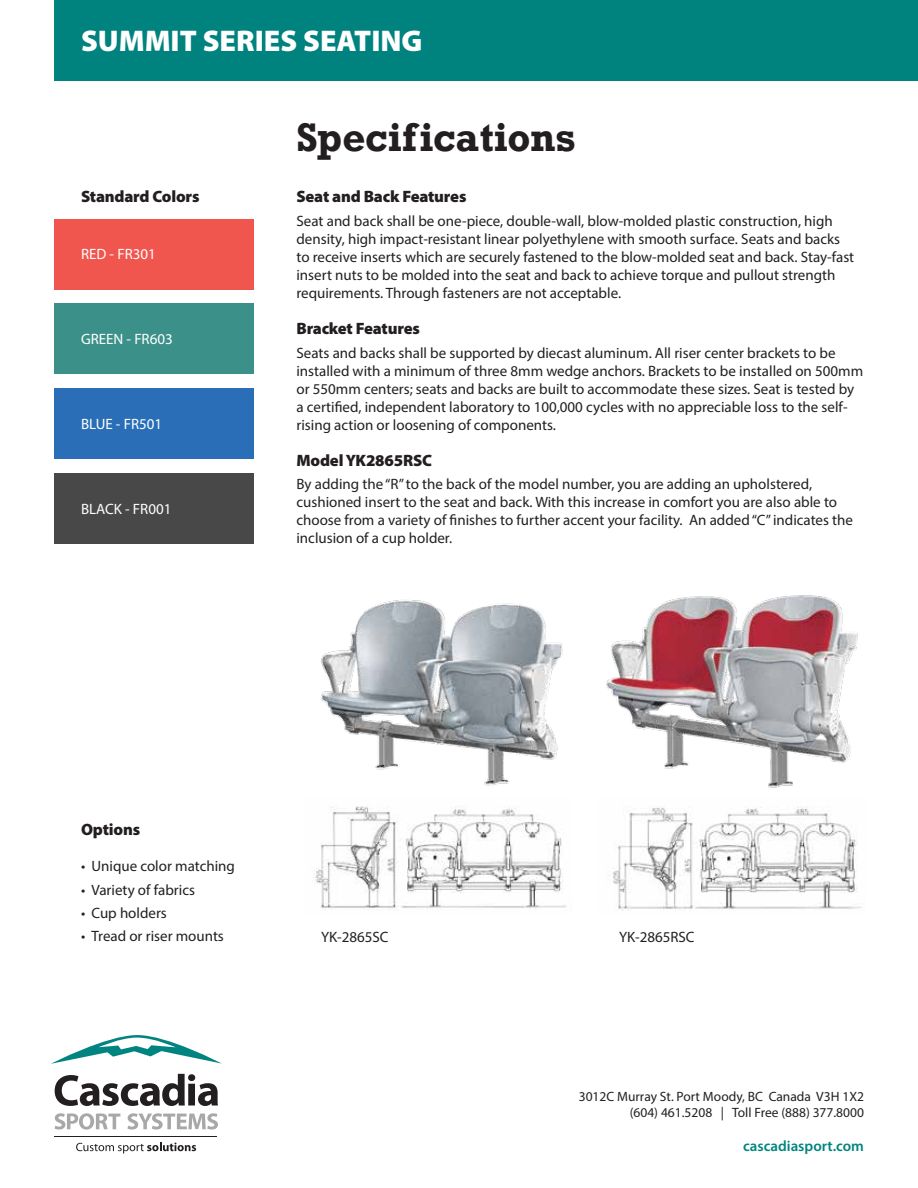
<style>
.page{position:relative;width:918px;height:1188px;background:#fff}
.page>*{position:absolute;margin:0;border:0;box-sizing:border-box;transform-origin:0 0}
.t1{font:700 37.5px "Rockwell";color:#231f20}
.t2{font:900 30px "Myriad Pro";color:#fff}
.t3{font:900 16.5px "Myriad Pro";letter-spacing:-.01em;color:#231f20}
.t4{font:15px/18px "Myriad Pro";color:#231f20}
.t5{font:15px "Myriad Pro";color:#fff}
.t6{font:600 15px "Myriad Pro";color:#00847f}
.t7{font:13.5px/16.2px "Myriad Pro";color:#231f20;text-align:right}
</style>
<div class="page">
<div style="left:54px;top:0;width:864px;height:81px;background:#00837f"></div>
<img style="left:321px;top:600px;width:242px;height:186px">
<img style="left:314px;top:806px;width:253px;height:105px">
<img style="left:606px;top:595px;width:252px;height:193px">
<img style="left:608px;top:806px;width:254px;height:105px">
<div style="left:54px;top:219px;width:200px;height:70px;background:#f0564e"></div>
<div style="left:54px;top:303px;width:200px;height:71px;background:#3b9189"></div>
<div style="left:54px;top:388px;width:200px;height:71px;background:#296eb7"></div>
<div style="left:54px;top:473px;width:200px;height:71px;background:#484848"></div>
<svg style="left:55px;top:1074px;width:163px;height:32px"></svg>
<svg style="left:55px;top:1113px;width:65px;height:17px"></svg>
<svg style="left:127px;top:1113px;width:91px;height:17px"></svg>
<svg style="left:51px;top:1035px;width:171px;height:29px"></svg>
<svg style="left:76px;top:1142px;width:120px;height:12px"></svg>
<hr style="left:55px;top:1136px;width:162px;height:1px;background:#231f20">
<h2 class="t2" style="left:81px;top:21px;width:343px">SUMMIT SERIES SEATING</h2>
<p class="t3" style="left:81px;top:186px;width:120px">Standard Colors</p>
<p class="t5" style="left:81px;top:245px;width:76px">RED - FR301</p>
<p class="t5" style="left:81px;top:330px;width:93px">GREEN - FR603</p>
<p class="t5" style="left:81px;top:415px;width:83px">BLUE - FR501</p>
<p class="t5" style="left:81px;top:499px;width:92px">BLACK - FR001</p>
<h1 class="t1" style="left:296px;top:113px;width:280px">Specif ications</h1>
<p class="t3" style="left:296px;top:186px;width:171px">Seat and Back Features</p>
<p class="t4" style="left:296px;top:212px;width:559px">Seat and back shall be one-piece, double-wall, blow-molded plastic construction, high density, high impact-resistant linear polyethylene with smooth surface. Seats and backs to receive inserts which are securely fastened to the blow-molded seat and back. Stay-fast insert nuts to be molded into the seat and back to achieve torque and pullout strength requirements. Through fasteners are not acceptable.</p>
<p class="t3" style="left:296px;top:318px;width:125px">Bracket Features</p>
<p class="t4" style="left:296px;top:343px;width:568px">Seats and backs shall be supported by diecast aluminum. All riser center brackets to be installed with a minimum of three 8mm wedge anchors. Brackets to be installed on 500mm or 550mm centers; seats and backs are built to accommodate these sizes. Seat is tested by a certified, independent laboratory to 100,000 cycles with no appreciable loss to the self&shy;rising action or loosening of components.</p>
<p class="t3" style="left:296px;top:449px;width:137px">Model YK2865RSC</p>
<p class="t4" style="left:296px;top:475px;width:558px">By adding the “R” to the back of the model number, you are adding an upholstered, cushioned insert to the seat and back. With this increase in comfort you are also able to choose from a variety of finishes to further accent your facility. An added “C” indicates the inclusion of a cup holder.</p>
<p class="t3" style="left:81px;top:819px;width:61px">Options</p>
<p class="t4" style="left:81px;top:857px;width:155px">• Unique color matching</p>
<p class="t4" style="left:81px;top:880px;width:116px">• Variety of fabrics</p>
<p class="t4" style="left:81px;top:904px;width:87px">• Cup holders</p>
<p class="t4" style="left:81px;top:927px;width:144px">• Tread or riser mounts</p>
<p class="t4" style="left:321px;top:928px;width:69px">YK-2865SC</p>
<p class="t4" style="left:619px;top:928px;width:77px">YK-2865RSC</p>
<p class="t7" style="left:579px;top:1088px;width:287px">3012C Murray St. Port Moody, BC Canada V3H 1X2 (604) 461.5208 | Toll Free (888) 377.8000</p>
<p class="t6" style="left:743px;top:1136px;width:122px">cascadiasport.com</p>
</div>
